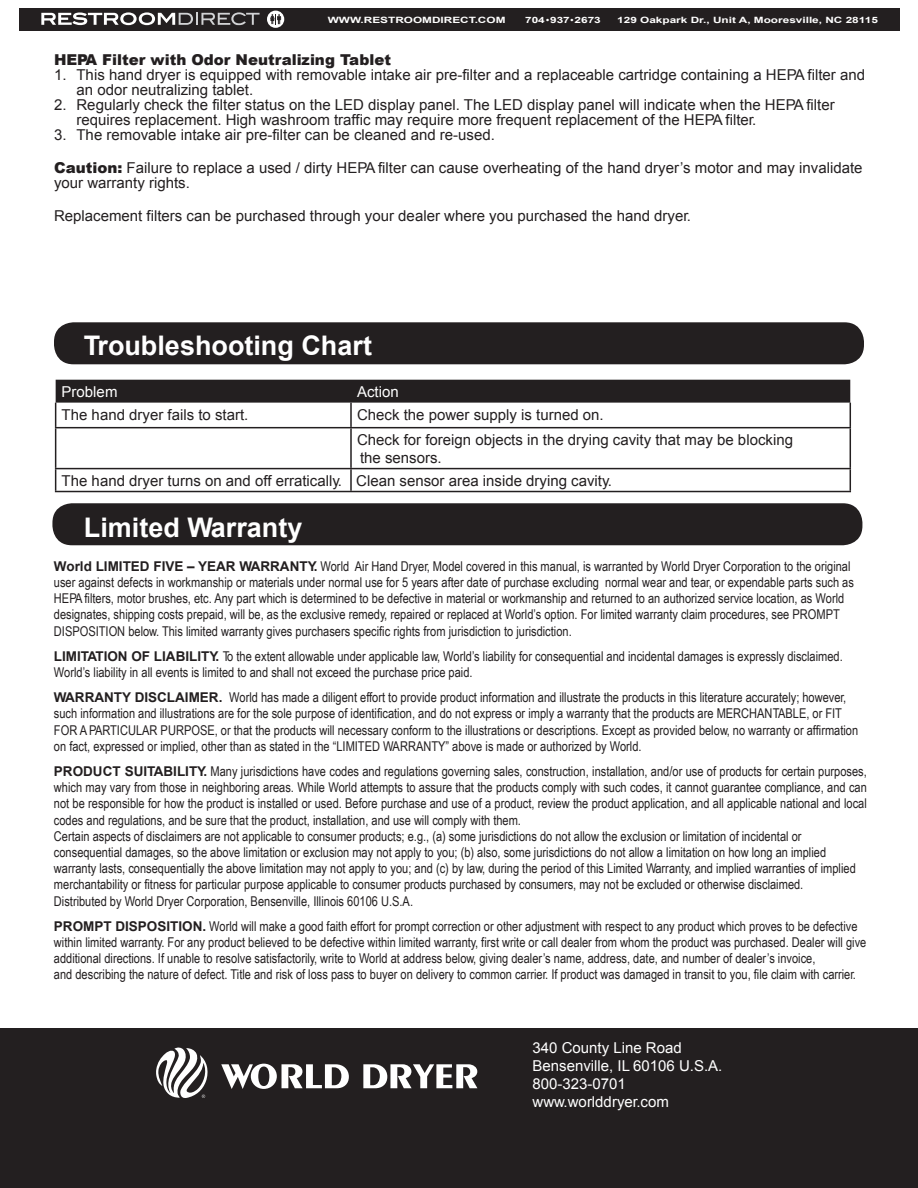
<style>
.page{position:relative;width:918px;height:1188px;background:#fff}
.page>*{position:absolute;margin:0;border:0;box-sizing:border-box;transform-origin:0 0}
.ParaStyle01-Leading{font:700 27px "Arial";color:#fff}
.ParaStyle10-Leading{font:15px/15px "Arial";color:#231f20}
.ParaStyle12-Leading{font:15px "Arial";color:#231f20}
.ParaStyle01-Leading-2{font:15px/18px "Arial";color:#fff}
.ParaStyle18-Leading{font:15px "Arial";color:#231f20}
.ParaStyle01-Leading-3{font:15px/18px "Arial";color:#231f20}
.ParaStyle01-Leading-4{font:900 15px "Arial";color:#231f20}
.ParaStyle01-Leading-5{font:13.5px/16.2px "Arial Narrow";color:#231f20}
.ParaStyle04-Leading{font:13.5px/16.2px "Arial Narrow";color:#231f20;text-align:justify}
.t1{font:700 8.7px "Arial";color:#fff;scale:1.36 1}
.s1{font-weight:900}
.s2{font-family:"Arial";font-weight:700}
</style>
<div class="page">
<div style="left:54px;top:322px;width:810px;height:42px;background:#231f20;border-radius:20px"></div>
<svg style="left:55px;top:380px;width:796px;height:47px"></svg>
<hr style="left:55px;top:427px;width:296px;height:1px;background:#231f20">
<hr style="left:55px;top:428px;width:1px;height:40px;background:#231f20">
<hr style="left:351px;top:427px;width:500px;height:1px;background:#231f20">
<hr style="left:350px;top:428px;width:2px;height:40px;background:#231f20">
<hr style="left:850px;top:428px;width:1px;height:40px;background:#231f20">
<hr style="left:55px;top:468px;width:296px;height:1px;background:#231f20">
<svg style="left:55px;top:469px;width:1px;height:22px"></svg>
<hr style="left:351px;top:468px;width:500px;height:1px;background:#231f20">
<hr style="left:350px;top:469px;width:2px;height:22px;background:#231f20">
<svg style="left:850px;top:469px;width:1px;height:22px"></svg>
<hr style="left:55px;top:491px;width:296px;height:1px;background:#231f20">
<hr style="left:351px;top:491px;width:500px;height:1px;background:#231f20">
<div style="left:52px;top:503px;width:810px;height:42px;background:#231f20;border-radius:20px"></div>
<div style="left:0;top:1028px;width:918px;height:160px;background:#231f20"></div>
<svg style="left:221px;top:1064px;width:128px;height:25px"></svg>
<svg style="left:363px;top:1064px;width:114px;height:24px"></svg>
<svg style="left:156px;top:1048px;width:52px;height:50px"></svg>
<div style="left:19px;top:8px;width:881px;height:23px;background:#231f20"></div>
<svg style="left:41px;top:12px;width:219px;height:13px"></svg>
<svg style="left:267px;top:11px;width:17px;height:17px"></svg>
<svg style="left:270px;top:14px;width:11px;height:10px"></svg>
<p class="t1" style="left:328px;top:13px;width:132px">WWW.RESTROOMDIRECT.COM</p>
<p class="t1" style="left:525px;top:13px;width:57px">704•937•2673</p>
<p class="t1" style="left:617px;top:13px;width:193px">129 Oakpark Dr., Unit A, Mooresville, NC 28115</p>
<p class="ParaStyle01-Leading-4" style="left:54px;top:49px;width:339px">HEPA Filter with Odor Neutralizing Tablet</p>
<p class="ParaStyle10-Leading" style="left:77px;top:67px;width:790px;text-indent:-23px">1. This hand dryer is equipped with removable intake air pre-filter and a replaceable cartridge containing a HEPA filter and an odor neutralizing tablet.</p>
<p class="ParaStyle10-Leading" style="left:77px;top:97px;width:760px;text-indent:-23px">2. Regularly check the filter status on the LED display panel. The LED display panel will indicate when the HEPA filter requires replacement. High washroom traffic may require more frequent replacement of the HEPA filter.</p>
<p class="ParaStyle10-Leading" style="left:54px;top:127px;width:443px">3. The removable intake air pre-filter can be cleaned and re-used.</p>
<p class="ParaStyle10-Leading" style="left:54px;top:160px;width:810px"><span class="s1">Caution:</span> Failure to replace a used / dirty HEPA filter can cause overheating of the hand dryer’s motor and may invalidate your warranty rights.</p>
<p class="ParaStyle18-Leading" style="left:54px;top:206px;width:639px">Replacement filters can be purchased through your dealer where you purchased the hand dryer.</p>
<p class="ParaStyle01-Leading" style="left:84px;top:328px;width:289px">Troubleshooting Chart</p>
<p class="ParaStyle01-Leading-2" style="left:62px;top:383px;width:57px">Problem</p>
<p class="ParaStyle01-Leading-2" style="left:357px;top:383px;width:43px">Action</p>
<p class="ParaStyle12-Leading" style="left:62px;top:404px;width:188px">The hand dryer fails to start.</p>
<p class="ParaStyle12-Leading" style="left:357px;top:404px;width:248px">Check the power supply is turned on.</p>
<p class="ParaStyle01-Leading-3" style="left:357px;top:430px;width:438px">Check for foreign objects in the drying cavity that may be blocking the sensors.</p>
<p class="ParaStyle12-Leading" style="left:62px;top:470px;width:552px">The hand dryer turns on and off erratically. Clean sensor area inside drying cavity.</p>
<p class="ParaStyle01-Leading" style="left:84px;top:509px;width:220px">Limited Warranty</p>
<p class="ParaStyle01-Leading-5" style="left:54px;top:557px;width:802px"><span class="s2">World LIMITED FIVE – YEAR WARRANTY.</span> World Air Hand Dryer, Model covered in this manual, is warranted by World Dryer Corporation to the original user against defects in workmanship or materials under normal use for 5 years after date of purchase excluding normal wear and tear, or expendable parts such as HEPA filters, motor brushes, etc. Any part which is determined to be defective in material or workmanship and returned to an authorized service location, as World designates, shipping costs prepaid, will be, as the exclusive remedy, repaired or replaced at World’s option. For limited warranty claim procedures, see PROMPT DISPOSITION below. This limited warranty gives purchasers specific rights from jurisdiction to jurisdiction.</p>
<p class="ParaStyle01-Leading-5" style="left:54px;top:647px;width:790px"><span class="s2">LIMITATION OF LIABILITY.</span> To the extent allowable under applicable law, World’s liability for consequential and incidental damages is expressly disclaimed.<br>World’s liability in all events is limited to and shall not exceed the purchase price paid.</p>
<p class="ParaStyle01-Leading-5" style="left:54px;top:689px;width:806px"><span class="s2">WARRANTY DISCLAIMER.</span> World has made a diligent effort to provide product information and illustrate the products in this literature accurately; however, such information and illustrations are for the sole purpose of identification, and do not express or imply a warranty that the products are MERCHANTABLE, or FIT FOR A PARTICULAR PURPOSE, or that the products will necessary conform to the illustrations or descriptions. Except as provided below, no warranty or affirmation on fact, expressed or implied, other than as stated in the “LIMITED WARRANTY” above is made or authorized by World.</p>
<p class="ParaStyle04-Leading" style="left:54px;top:763px;width:814px"><span class="s2">PRODUCT SUITABILITY.</span> Many jurisdictions have codes and regulations governing sales, construction, installation, and/or use of products for certain purposes, which may vary from those in neighboring areas. While World attempts to assure that the products comply with such codes, it cannot guarantee compliance, and can not be responsible for how the product is installed or used. Before purchase and use of a product, review the product application, and all applicable national and local codes and regulations, and be sure that the product, installation, and use will comply with them.</p>
<p class="ParaStyle01-Leading-5" style="left:54px;top:828px;width:803px">Certain aspects of disclaimers are not applicable to consumer products; e.g., (a) some jurisdictions do not allow the exclusion or limitation of incidental or consequential damages, so the above limitation or exclusion may not apply to you; (b) also, some jurisdictions do not allow a limitation on how long an implied warranty lasts, consequentially the above limitation may not apply to you; and (c) by law, during the period of this Limited Warranty, and implied warranties of implied merchantability or fitness for particular purpose applicable to consumer products purchased by consumers, may not be excluded or otherwise disclaimed.</p>
<p class="ParaStyle01-Leading-5" style="left:54px;top:892px;width:361px">Distributed by World Dryer Corporation, Bensenville, Illinois 60106 U.S.A.</p>
<p class="ParaStyle01-Leading-5" style="left:54px;top:918px;width:814px"><span class="s2">PROMPT DISPOSITION.</span> World will make a good faith effort for prompt correction or other adjustment with respect to any product which proves to be defective within limited warranty. For any product believed to be defective within limited warranty, first write or call dealer from whom the product was purchased. Dealer will give additional directions. If unable to resolve satisfactorily, write to World at address below, giving dealer’s name, address, date, and number of dealer’s invoice,</p>
<p class="ParaStyle01-Leading-5" style="left:54px;top:966px;width:804px">and describing the nature of defect. Title and risk of loss pass to buyer on delivery to common carrier. If product was damaged in transit to you, file claim with carrier.</p>
<p class="ParaStyle01-Leading-2" style="left:533px;top:1039px;width:191px">340 County Line Road<br>Bensenville, IL 60106 U.S.A.<br>800-323-0701</p>
<p class="ParaStyle01-Leading-2" style="left:533px;top:1093px;width:138px">www.worlddryer.com</p>
</div>
